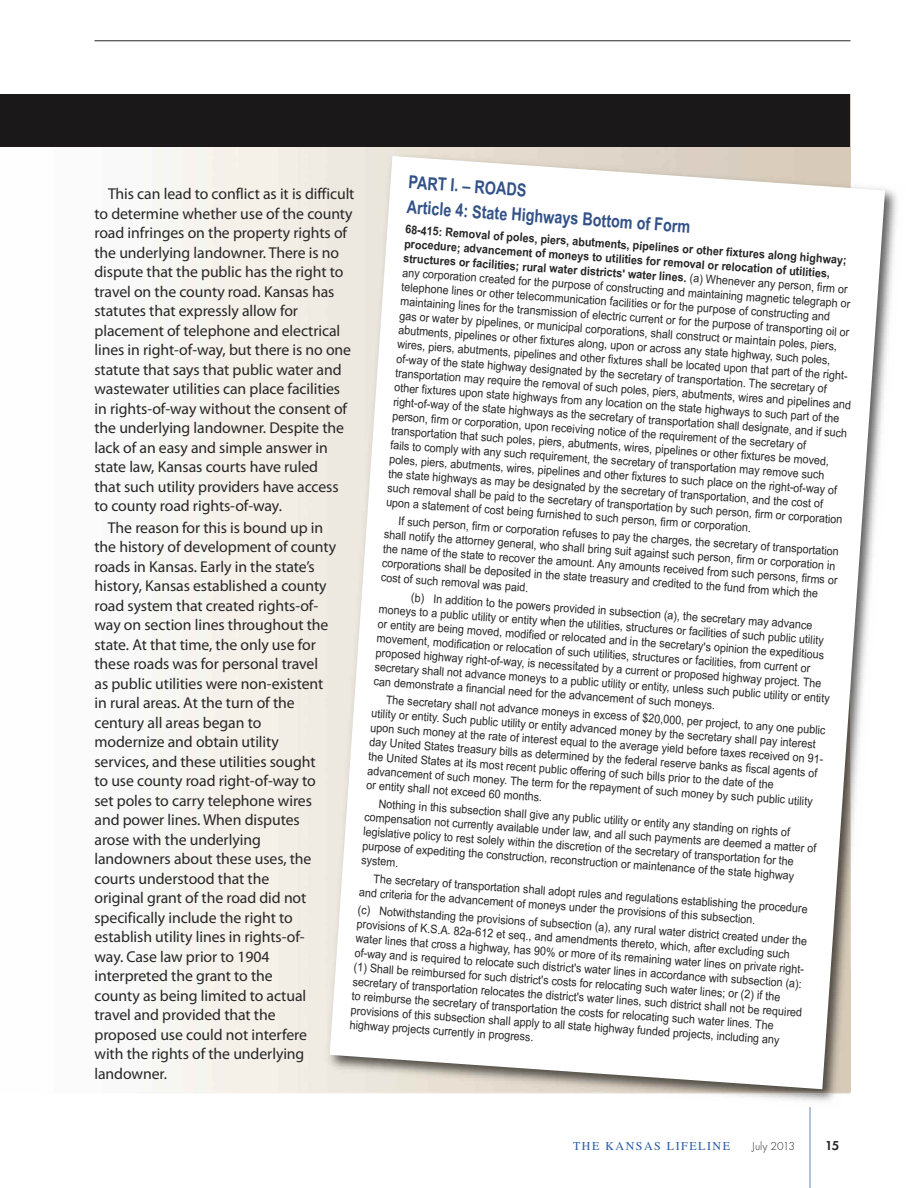
<style>
.page{position:relative;width:918px;height:1188px;background:#fff}
.page>*{position:absolute;margin:0;border:0;box-sizing:border-box;transform-origin:0 0}
.t1{font:700 18px "Arial";color:#325187;scale:.8 1}
.t2{font:15.75px/19.5px "Myriad Pro";letter-spacing:-.005em;color:#272627}
.t3{font:600 13.5px "Futura T";color:#272627}
.t4{font:12px/14.4px "Arial";color:#272627;scale:.9 1}
.t5{font:700 12px "Arial";color:#272627;scale:.9 1}
.t6{font:12px "Times";letter-spacing:.125em;color:#295ca6}
.t7{font:300 12px "Futura T";color:#272627}
.s1{font-weight:700}
</style>
<div class="page">
<hr style="left:810px;top:1107px;width:1px;height:81px;background:#5e85bc">
<hr style="left:94px;top:40px;width:756px;height:1px;background:#272627">
<div style="left:0;top:94px;width:850px;height:53px;background:#1b1819"></div>
<img style="left:885px;top:189px;width:12px;height:176px">
<img style="left:721px;top:1094px;width:114px;height:16px">
<img style="left:587px;top:1092px;width:255px;height:2px">
<img style="left:322px;top:149px;width:528px;height:943px">
<svg style="left:330px;top:156px;width:555px;height:933px"></svg>
<h1 class="t1" style="left:409px;top:172px;width:149px;rotate:4deg">PART I. – ROADS</h1>
<p class="t5" style="left:406px;top:222px;width:493px;rotate:4deg">68-415: Removal of poles, piers, abutments, pipelines or other fixtures along highway;</p>
<p class="t2" style="left:94px;top:186px;width:262px;text-indent:14px">This can lead to conflict as it is difficult to determine whether use of the county road infringes on the property rights of the underlying landowner. There is no dispute that the public has the right to travel on the county road. Kansas has statutes that expressly allow for placement of telephone and electrical lines in right-of-way, but there is no one statute that says that public water and wastewater utilities can place facilities in rights-of-way without the consent of the underlying landowner. Despite the lack of an easy and simple answer in state law, Kansas courts have ruled<br>that such utility providers have access to county road rights-of-way.</p>
<p class="t2" style="left:94px;top:519px;width:243px;text-indent:14px">The reason for this is bound up in the history of development of county roads in Kansas. Early in the state’s history, Kansas established a county road system that created rights-of&shy;way on section lines throughout the state. At that time, the only use for these roads was for personal travel<br>as public utilities were non-existent in rural areas. At the turn of the century all areas began to<br>modernize and obtain utility services, and these utilities sought<br>to use county road right-of-way to set poles to carry telephone wires and power lines. When disputes arose with the underlying landowners about these uses, the courts understood that the<br>original grant of the road did not specifically include the right to establish utility lines in rights-of&shy;way. Case law prior to 1904 interpreted the grant to the<br>county as being limited to actual travel and provided that the proposed use could not interfere with the rights of the underlying landowner.</p>
<h1 class="t1" style="left:408px;top:196px;width:357px;rotate:4deg">Article 4: State Highways Bottom of Form</h1>
<p class="t4" style="left:405px;top:237px;width:509px;rotate:4deg"><span class="s1">procedure; advancement of moneys to utilities for removal or relocation of utilities, structures or facilities; rural water districts' water lines.</span> (a) Whenever any person, firm or any corporation created for the purpose of constructing and maintaining magnetic telegraph or telephone lines or other telecommunication facilities or for the purpose of constructing and maintaining lines for the transmission of electric current or for the purpose of transporting oil or gas or water by pipelines, or municipal corporations, shall construct or maintain poles, piers, abutments, pipelines or other fixtures along, upon or across any state highway, such poles, wires, piers, abutments, pipelines and other fixtures shall be located upon that part of the right&shy;of-way of the state highway designated by the secretary of transportation. The secretary of transportation may require the removal of such poles, piers, abutments, wires and pipelines and other fixtures upon state highways from any location on the state highways to such part of the right-of-way of the state highways as the secretary of transportation shall designate, and if such person, firm or corporation, upon receiving notice of the requirement of the secretary of transportation that such poles, piers, abutments, wires, pipelines or other fixtures be moved, fails to comply with any such requirement, the secretary of transportation may remove such poles, piers, abutments, wires, pipelines and other fixtures to such place on the right-of-way of the state highways as may be designated by the secretary of transportation, and the cost of such removal shall be paid to the secretary of transportation by such person, firm or corporation upon a statement of cost being furnished to such person, firm or corporation.</p>
<p class="t4" style="left:386px;top:513px;width:508px;text-indent:13px;rotate:4deg">If such person, firm or corporation refuses to pay the charges, the secretary of transportation shall notify the attorney general, who shall bring suit against such person, firm or corporation in the name of the state to recover the amount. Any amounts received from such persons, firms or corporations shall be deposited in the state treasury and credited to the fund from which the cost of such removal was paid.</p>
<p class="t4" style="left:380px;top:588px;width:508px;text-indent:32px;rotate:4deg">(b) In addition to the powers provided in subsection (a), the secretary may advance moneys to a public utility or entity when the utilities, structures or facilities of such public utility or entity are being moved, modified or relocated and in the secretary's opinion the expeditious movement, modification or relocation of such utilities, structures or facilities, from current or proposed highway right-of-way, is necessitated by a current or proposed highway project. The secretary shall not advance moneys to a public utility or entity, unless such public utility or entity can demonstrate a financial need for the advancement of such moneys.</p>
<p class="t4" style="left:373px;top:692px;width:506px;text-indent:13px;rotate:4deg">The secretary shall not advance moneys in excess of $20,000, per project, to any one public utility or entity. Such public utility or entity advanced money by the secretary shall pay interest upon such money at the rate of interest equal to the average yield before taxes received on 91- day United States treasury bills as determined by the federal reserve banks as fiscal agents of the United States at its most recent public offering of such bills prior to the date of the advancement of such money. The term for the repayment of such money by such public utility or entity shall not exceed 60 months.</p>
<p class="t4" style="left:366px;top:795px;width:505px;text-indent:13px;rotate:4deg">Nothing in this subsection shall give any public utility or entity any standing on rights of compensation not currently available under law, and all such payments are deemed a matter of legislative policy to rest solely within the discretion of the secretary of transportation for the purpose of expediting the construction, reconstruction or maintenance of the state highway system.</p>
<p class="t4" style="left:361px;top:870px;width:500px;text-indent:13px;rotate:4deg">The secretary of transportation shall adopt rules and regulations establishing the procedure and criteria for the advancement of moneys under the provisions of this subsection.</p>
<p class="t4" style="left:358px;top:902px;width:502px;rotate:4deg">(c) Notwithstanding the provisions of subsection (a), any rural water district created under the provisions of K.S.A. 82a-612 et seq., and amendments thereto, which, after excluding such water lines that cross a highway, has 90% or more of its remaining water lines on private right&shy;of-way and is required to relocate such district's water lines in accordance with subsection (a): (1) Shall be reimbursed for such district's costs for relocating such water lines; or (2) if the secretary of transportation relocates the district's water lines, such district shall not be required to reimburse the secretary of transportation the costs for relocating such water lines. The provisions of this subsection shall apply to all state highway funded projects, including any highway projects currently in progress.</p>
<p class="t6" style="left:573px;top:1139px;width:158px">THE KANSAS LIFELINE</p>
<p class="t7" style="left:752px;top:1139px;width:45px">July 2013</p>
<p class="t3" style="left:825px;top:1137px;width:16px">15</p>
</div>
